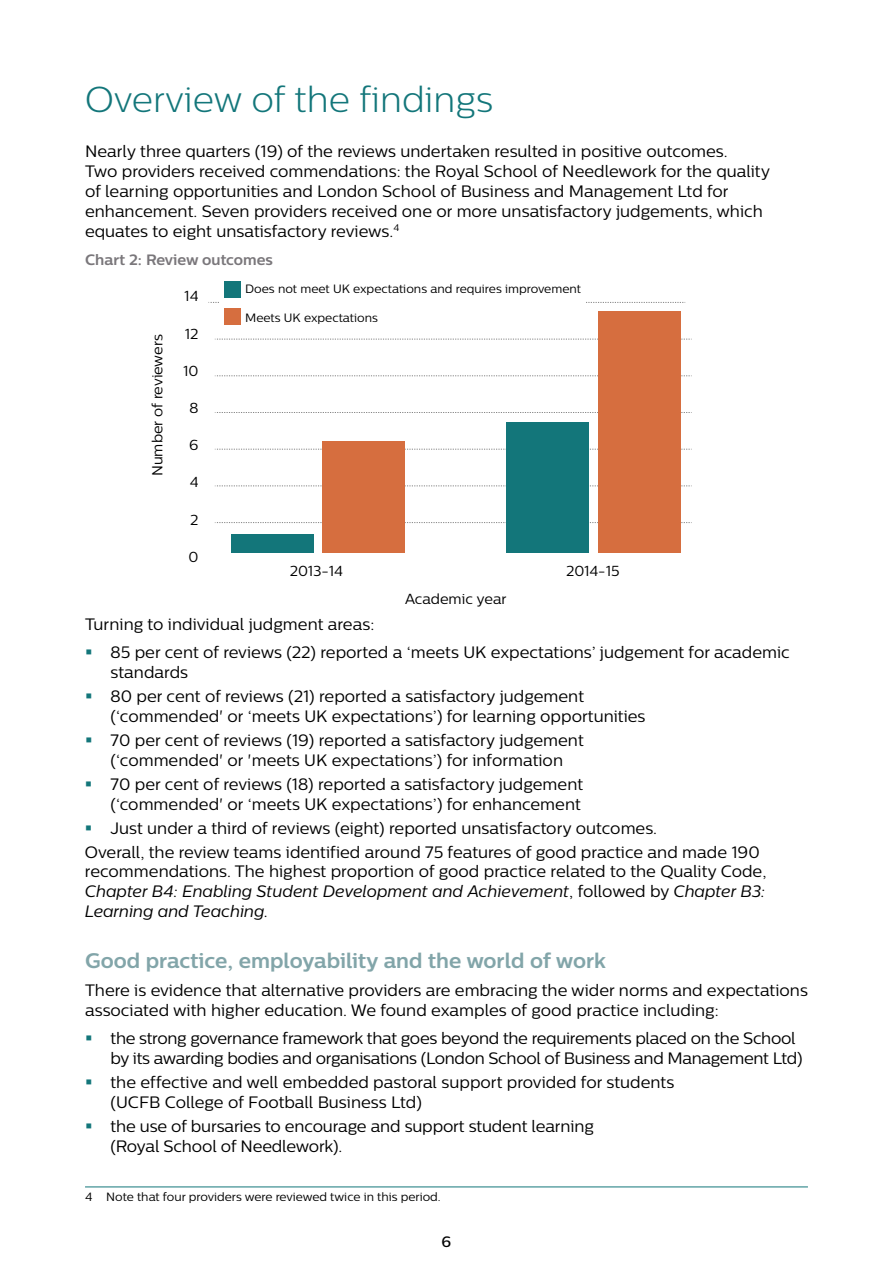
<style>
.page{position:relative;width:893px;height:1263px;background:#fff}
.page>*{position:absolute;margin:0;border:0;box-sizing:border-box;transform-origin:0 0}
.t1{font:300 36px "Centrale Sans";color:#13767a}
.t2{font:700 21px "Centrale Sans";color:#82a5a9}
.t3{font:16.5px/19.8px "Centrale Sans";color:#000}
.t4{font:16.5px/19.8px "Centrale Sans";letter-spacing:-.02em;color:#000}
.t5{font:700 15px "Centrale Sans";color:#7a777b}
.t6{font:500 15px "Centrale Sans";color:#000}
.t7{font:14.55px "Centrale Sans";color:#000}
.t8{font:12.15px "Centrale Sans";color:#000}
.t9{font:12px "Centrale Sans";color:#000}
.s1{color:#13767a}
.s2{font-style:italic}
</style>
<div class="page">
<hr style="left:85px;top:1187px;width:723px;height:1px;background:#13767a">
<svg style="left:215px;top:522px;width:477px;height:1px"></svg>
<svg style="left:215px;top:486px;width:477px;height:1px"></svg>
<svg style="left:215px;top:449px;width:477px;height:1px"></svg>
<svg style="left:215px;top:412px;width:477px;height:1px"></svg>
<svg style="left:215px;top:375px;width:477px;height:1px"></svg>
<svg style="left:215px;top:339px;width:477px;height:1px"></svg>
<svg style="left:208px;top:302px;width:478px;height:1px"></svg>
<div style="left:598px;top:311px;width:83px;height:242px;background:#d66e3f"></div>
<div style="left:506px;top:422px;width:83px;height:131px;background:#13767a"></div>
<div style="left:323px;top:441px;width:82px;height:112px;background:#d66e3f"></div>
<div style="left:231px;top:534px;width:82px;height:19px;background:#13767a"></div>
<div style="left:220px;top:274px;width:366px;height:57px;background:#fff"></div>
<div style="left:224px;top:281px;width:17px;height:16px;background:#13767a"></div>
<div style="left:224px;top:308px;width:17px;height:17px;background:#d66e3f"></div>
<h1 class="t1" style="left:85px;top:79px;width:410px">Overview of the findings</h1>
<p class="t3" style="left:85px;top:141px;width:687px">Nearly three quarters (19) of the reviews undertaken resulted in positive outcomes.<br>Two providers received commendations: the Royal School of Needlework for the quality of learning opportunities and London School of Business and Management Ltd for enhancement. Seven providers received one or more unsatisfactory judgements, which equates to eight unsatisfactory reviews.<sup>4</sup></p>
<p class="t5" style="left:85px;top:251px;width:189px">Chart 2: Review outcomes</p>
<p class="t7" style="left:149px;top:476px;width:143px;rotate:-90deg">Number of reviewers</p>
<p class="t7" style="left:184px;top:288px;width:16px">14</p>
<p class="t7" style="left:185px;top:325px;width:15px">12</p>
<p class="t7" style="left:183px;top:362px;width:17px">10</p>
<p class="t7" style="left:189px;top:399px;width:10px">8</p>
<p class="t7" style="left:189px;top:437px;width:11px">6</p>
<p class="t7" style="left:190px;top:474px;width:10px">4</p>
<p class="t7" style="left:190px;top:511px;width:10px">2</p>
<p class="t7" style="left:188px;top:548px;width:12px">0</p>
<p class="t8" style="left:245px;top:282px;width:337px">Does not meet UK expectations and requires improvement</p>
<p class="t8" style="left:245px;top:310px;width:134px">Meets UK expectations</p>
<p class="t7" style="left:290px;top:562px;width:55px">2013-14</p>
<p class="t7" style="left:566px;top:562px;width:55px">2014-15</p>
<p class="t7" style="left:405px;top:591px;width:103px">Academic year</p>
<p class="t3" style="left:85px;top:614px;width:291px">Turning to individual judgment areas:</p>
<p class="t3" style="left:111px;top:642px;width:681px;text-indent:-26px"><span class="s1">▪</span> 85 per cent of reviews (22) reported a ‘meets UK expectations’ judgement for academic standards</p>
<p class="t3" style="left:111px;top:686px;width:536px;text-indent:-26px"><span class="s1">▪</span> 80 per cent of reviews (21) reported a satisfactory judgement (‘commended' or ‘meets UK expectations’) for learning opportunities</p>
<p class="t3" style="left:85px;top:730px;width:500px;text-align:center"><span class="s1">▪</span> 70 per cent of reviews (19) reported a satisfactory judgement (‘commended' or 'meets UK expectations’) for information</p>
<p class="t3" style="left:85px;top:774px;width:500px;text-align:right"><span class="s1">▪</span> 70 per cent of reviews (18) reported a satisfactory judgement (‘commended' or ‘meets UK expectations’) for enhancement</p>
<p class="t3" style="left:85px;top:815px;width:676px;line-height:24px"><span class="s1">▪</span> Just under a third of reviews (eight) reported unsatisfactory outcomes.<br>Overall, the review teams identified around 75 features of good practice and made 190</p>
<p class="t3" style="left:85px;top:861px;width:683px;text-align:justify">recommendations. The highest proportion of good practice related to the Quality Code, <span class="s2">Chapter B4: Enabling Student Development and Achievement</span>, followed by <span class="s2">Chapter B3:<br>Learning and Teaching.</span></p>
<p class="t2" style="left:85px;top:948px;width:522px">Good practice, employability and the world of work</p>
<p class="t3" style="left:85px;top:980px;width:724px">There is evidence that alternative providers are embracing the wider norms and expectations associated with higher education. We found examples of good practice including:</p>
<p class="t4" style="left:111px;top:1028px;width:693px;text-indent:-26px"><span class="s1">▪</span> the strong governance framework that goes beyond the requirements placed on the School by its awarding bodies and organisations (London School of Business and Management Ltd)</p>
<p class="t3" style="left:111px;top:1072px;width:565px;text-indent:-26px"><span class="s1">▪</span> the effective and well embedded pastoral support provided for students (UCFB College of Football Business Ltd)</p>
<p class="t3" style="left:111px;top:1116px;width:485px;text-indent:-26px"><span class="s1">▪</span> the use of bursaries to encourage and support student learning (Royal School of Needlework).</p>
<p class="t9" style="left:85px;top:1190px;width:357px">4 Note that four providers were reviewed twice in this period.</p>
<p class="t6" style="left:442px;top:1233px;width:11px">6</p>
</div>
